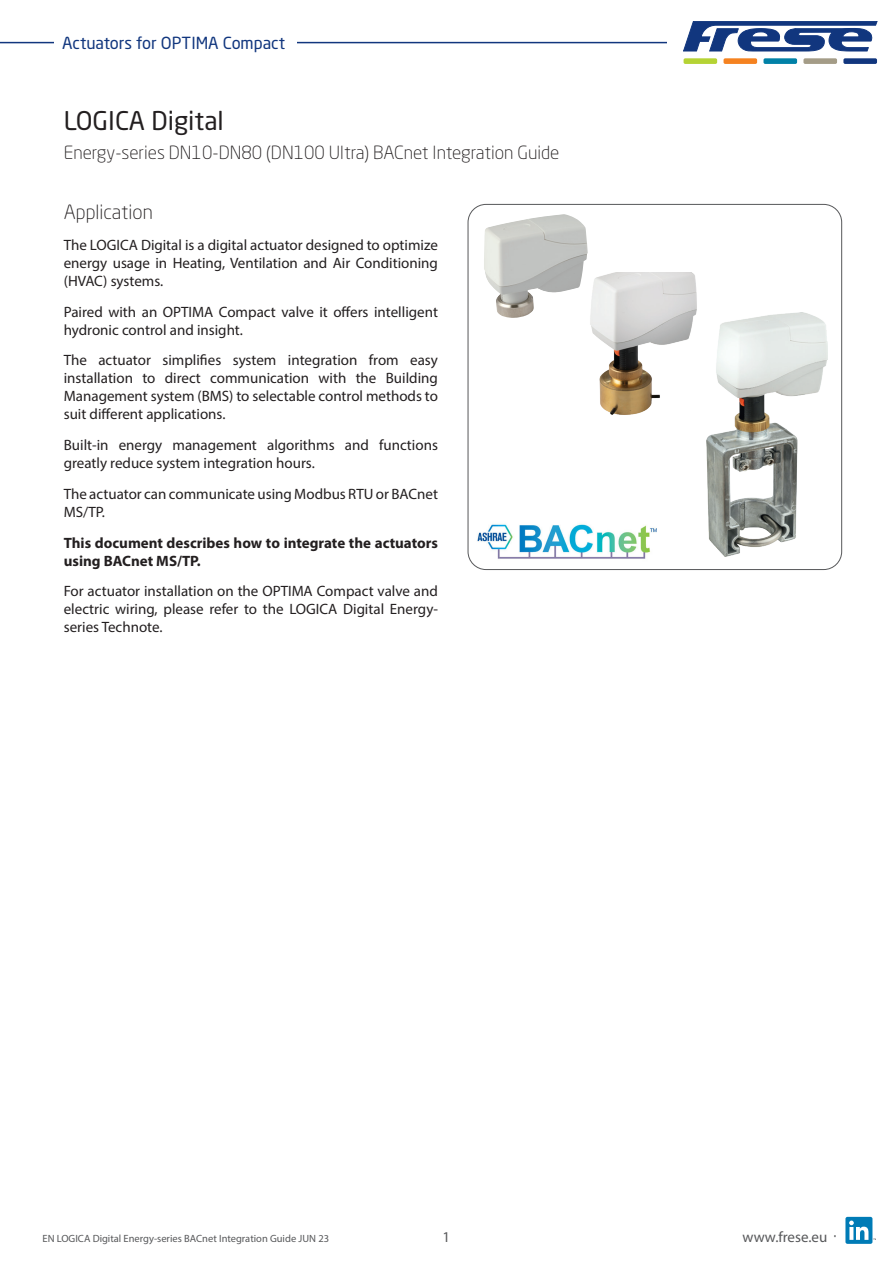
<style>
.page{position:relative;width:893px;height:1263px;background:#fff}
.page>*{position:absolute;margin:0;border:0;box-sizing:border-box;transform-origin:0 0}
.t1{font:25.5px "Neo Sans Pro";color:#231f20}
.Tekniske_data_-_Mell{font:300 19.5px "Neo Sans Pro";color:#231f20}
.t2{font:300 18px "Neo Sans Pro";color:#231f20}
.t3{font:16.5px "Neo Sans Pro";color:#11367e}
.Tekniske_data_-_Brød{font:15px/18px "Myriad Pro";color:#231f20;text-align:justify}
.Tekniske_data_-_Brød-2{font:700 15px/18px "Myriad Pro";color:#231f20}
.t4{font:15px "Myriad Pro";color:#57585a}
.t5{font:10.5px "Myriad Pro";color:#57585a}
.s1{font-family:"Neo Sans Pro"}
</style>
<div class="page">
<hr style="left:0;top:42px;width:893px;height:1px;background:#11367e">
<div style="left:54px;top:36px;width:242px;height:13px;background:#fff"></div>
<div style="left:668px;top:21px;width:225px;height:43px;background:#fff"></div>
<div style="left:684px;top:58px;width:33px;height:6px;background:#b5d334;border-radius:2px"></div>
<div style="left:723px;top:58px;width:34px;height:6px;background:#f58220;border-radius:2px"></div>
<div style="left:763px;top:58px;width:34px;height:6px;background:#0081a7;border-radius:2px"></div>
<div style="left:803px;top:58px;width:34px;height:6px;background:#a49c87;border-radius:2px"></div>
<div style="left:843px;top:58px;width:34px;height:6px;background:#11367e;border-radius:2px"></div>
<svg style="left:683px;top:21px;width:194px;height:30px"></svg>
<div style="left:845px;top:1217px;width:27px;height:27px;background:#007bb6;border-radius:2px"></div>
<svg style="left:849px;top:1220px;width:27px;height:20px"></svg>
<img style="left:472px;top:524px;width:185px;height:43px">
<div style="left:468px;top:204px;width:374px;height:366px;border:1px solid #57585a;border-radius:18px"></div>
<img style="left:484px;top:214px;width:104px;height:104px">
<img style="left:590px;top:272px;width:107px;height:143px">
<img style="left:707px;top:313px;width:120px;height:244px">
<p class="t3" style="left:62px;top:33px;width:224px">Actuators for OPTIMA Compact</p>
<h1 class="t1" style="left:64px;top:105px;width:162px">LOGICA Digital</h1>
<p class="t2" style="left:64px;top:141px;width:497px">Energy-series DN10-DN80 (DN100 Ultra) BACnet Integration Guide</p>
<p class="Tekniske_data_-_Mell" style="left:64px;top:200px;width:91px">Application</p>
<p class="Tekniske_data_-_Brød" style="left:64px;top:236px;width:376px">The LOGICA Digital is a digital actuator designed to optimize energy usage in Heating, Ventilation and Air Conditioning (HVAC) systems.</p>
<p class="Tekniske_data_-_Brød" style="left:64px;top:302px;width:376px">Paired with an OPTIMA Compact valve it offers intelligent hydronic control and insight.</p>
<p class="Tekniske_data_-_Brød" style="left:64px;top:351px;width:376px">The actuator simplifies system integration from easy installation to direct communication with the Building Management system (BMS) to selectable control methods to suit different applications.</p>
<p class="Tekniske_data_-_Brød" style="left:64px;top:436px;width:376px">Built-in energy management algorithms and functions greatly reduce system integration hours.</p>
<p class="Tekniske_data_-_Brød" style="left:64px;top:485px;width:376px">The actuator can communicate using Modbus RTU or BACnet<br>MS/TP.</p>
<p class="Tekniske_data_-_Brød-2" style="left:64px;top:533px;width:376px">This document describes how to integrate the actuators using BACnet MS/TP.</p>
<p class="Tekniske_data_-_Brød" style="left:64px;top:582px;width:376px">For actuator installation on the OPTIMA Compact valve and electric wiring, please refer to the LOGICA Digital Energy&shy;series Technote.</p>
<p class="t5" style="left:43px;top:1232px;width:288px">EN LOGICA Digital Energy-series BACnet Integration Guide JUN 23</p>
<p class="t4" style="left:443px;top:1227px;width:9px">1</p>
<p class="t4" style="left:742px;top:1228px;width:96px">www.frese.eu <span class="s1">·</span></p>
</div>
